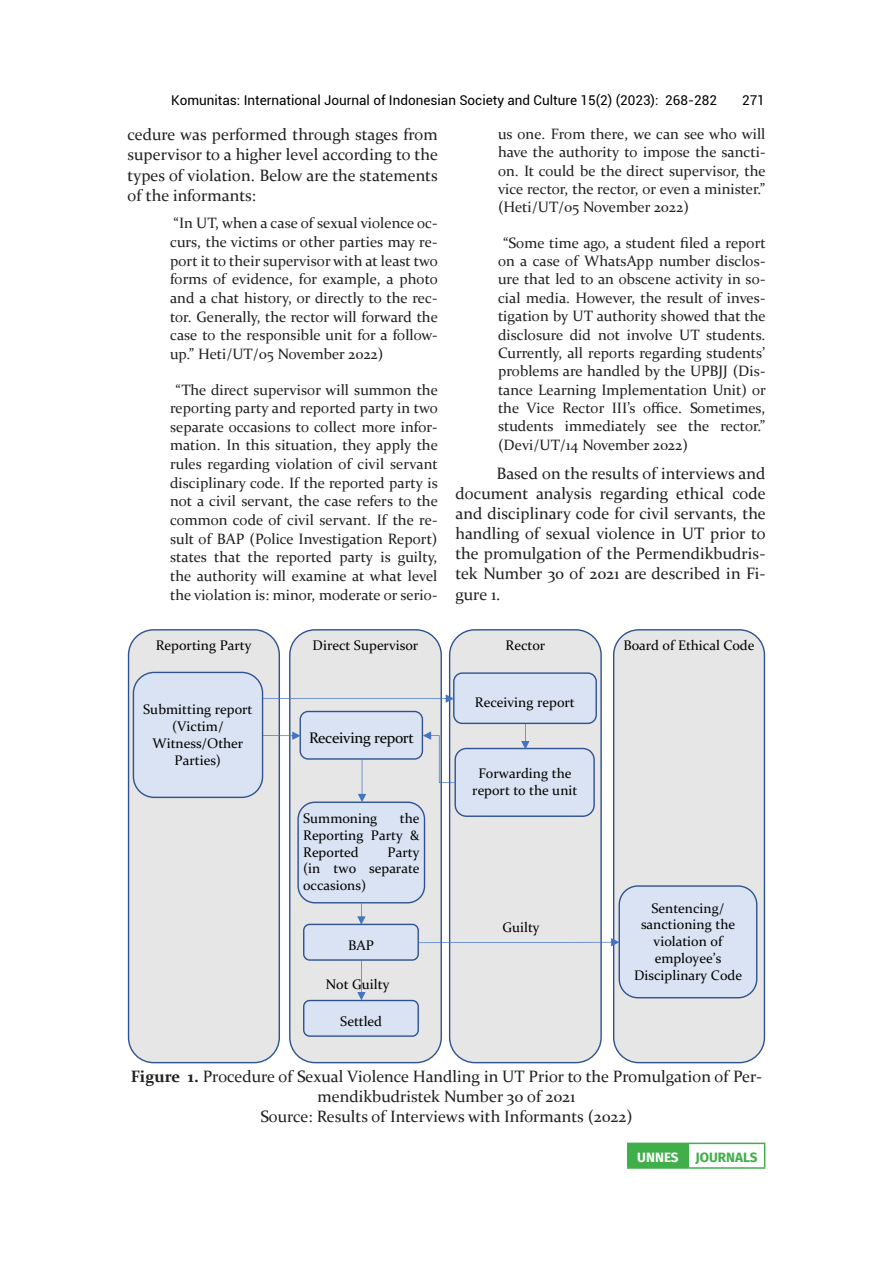
<style>
.page{position:relative;width:893px;height:1263px;background:#fff}
.page>*{position:absolute;margin:0;border:0;box-sizing:border-box;transform-origin:0 0}
.ISI{font:16.5px/20.1px "Constantia";color:#231f20;text-align:justify}
.KETERANGAN_TABEL_GAM{font:16.5px/19.8px "Constantia";color:#231f20;text-align:center}
.t1{font:15.3px "Constantia";letter-spacing:-.025em;color:#000}
.Kutipan{font:15px/18.6px "Constantia";color:#231f20;text-align:justify}
.t2{font:13.95px/16.8px "Constantia";color:#000;text-align:center}
.t3{font:13.5px "Roboto";color:#000}
.t4{font:700 13.5px "Fira Sans";color:#40ae49}
.s1{font-weight:700}
.s2{color:#fff}
</style>
<div class="page">
<div style="left:628px;top:1143px;width:60px;height:25px;background:#40ae49"></div>
<hr style="left:627px;top:1142px;width:61px;height:2px;background:#40ae49">
<svg style="left:627px;top:1144px;width:1px;height:23px"></svg>
<hr style="left:688px;top:1142px;width:77px;height:2px;background:#40ae49">
<svg style="left:764px;top:1144px;width:1px;height:23px"></svg>
<hr style="left:627px;top:1167px;width:61px;height:2px;background:#40ae49">
<hr style="left:688px;top:1167px;width:77px;height:2px;background:#40ae49">
<div style="left:129px;top:630px;width:150px;height:433px;background:#e7e6e6;border-radius:25px"></div>
<div style="left:128px;top:629px;width:152px;height:434px;border:1px solid #2f528f;border-radius:25px"></div>
<div style="left:290px;top:630px;width:151px;height:433px;background:#e7e6e6;border-radius:25px"></div>
<div style="left:289px;top:629px;width:153px;height:434px;border:1px solid #2f528f;border-radius:25px"></div>
<div style="left:450px;top:630px;width:151px;height:433px;background:#e7e6e6;border-radius:25px"></div>
<div style="left:449px;top:629px;width:153px;height:434px;border:1px solid #2f528f;border-radius:25px"></div>
<div style="left:614px;top:630px;width:150px;height:433px;background:#e7e6e6;border-radius:25px"></div>
<div style="left:613px;top:629px;width:152px;height:434px;border:1px solid #2f528f;border-radius:25px"></div>
<div style="left:133px;top:672px;width:130px;height:125px;background:#dae3f3;border-radius:21px"></div>
<div style="left:133px;top:672px;width:130px;height:126px;border:1px solid #2f528f;border-radius:21px"></div>
<div style="left:300px;top:711px;width:122px;height:48px;background:#dae3f3;border-radius:8px"></div>
<div style="left:300px;top:711px;width:123px;height:49px;border:1px solid #2f528f;border-radius:8px"></div>
<div style="left:298px;top:802px;width:126px;height:101px;background:#dae3f3;border-radius:17px"></div>
<div style="left:297px;top:801px;width:128px;height:102px;border:1px solid #2f528f;border-radius:17px"></div>
<div style="left:304px;top:924px;width:114px;height:36px;background:#dae3f3;border-radius:6px"></div>
<div style="left:303px;top:924px;width:116px;height:37px;border:1px solid #2f528f;border-radius:6px"></div>
<div style="left:304px;top:1000px;width:114px;height:36px;background:#dae3f3;border-radius:6px"></div>
<div style="left:303px;top:1000px;width:116px;height:37px;border:1px solid #2f528f;border-radius:6px"></div>
<div style="left:454px;top:673px;width:142px;height:50px;background:#dae3f3;border-radius:8px"></div>
<div style="left:453px;top:672px;width:144px;height:52px;border:1px solid #2f528f;border-radius:8px"></div>
<div style="left:455px;top:748px;width:139px;height:68px;background:#dae3f3;border-radius:11px"></div>
<div style="left:454px;top:748px;width:141px;height:69px;border:1px solid #2f528f;border-radius:11px"></div>
<div style="left:619px;top:886px;width:138px;height:112px;background:#dae3f3;border-radius:19px"></div>
<div style="left:619px;top:885px;width:138px;height:113px;border:1px solid #2f528f;border-radius:19px"></div>
<svg style="left:263px;top:731px;width:38px;height:9px"></svg>
<svg style="left:263px;top:694px;width:191px;height:9px"></svg>
<svg style="left:358px;top:759px;width:8px;height:43px"></svg>
<svg style="left:423px;top:731px;width:33px;height:52px"></svg>
<svg style="left:521px;top:724px;width:9px;height:25px"></svg>
<svg style="left:357px;top:903px;width:9px;height:22px"></svg>
<svg style="left:357px;top:960px;width:9px;height:40px"></svg>
<svg style="left:419px;top:938px;width:200px;height:8px"></svg>
<p class="t3" style="left:171px;top:90px;width:547px">Komunitas: International Journal of Indonesian Society and Culture 15(2) (2023): 268-282</p>
<p class="t3" style="left:742px;top:91px;width:24px">271</p>
<p class="ISI" style="left:128px;top:123px;width:312px">cedure was performed through stages from supervisor to a higher level according to the types of violation. Below are the statements of the informants:</p>
<p class="Kutipan" style="left:170px;top:213px;width:269px">“In UT, when a case of sexual violence oc&shy;curs, the victims or other parties may re&shy;port it to their supervisor with at least two forms of evidence, for example, a photo and a chat history, or directly to the rec&shy;tor. Generally, the rector will forward the case to the responsible unit for a follow&shy;up.” Heti/UT/05 November 2022)</p>
<p class="Kutipan" style="left:170px;top:379px;width:269px;text-align:center">“The direct supervisor will summon the reporting party and reported party in two separate occasions to collect more infor&shy;mation. In this situation, they apply the rules regarding violation of civil servant disciplinary code. If the reported party is not a civil servant, the case refers to the common code of civil servant. If the re&shy;sult of BAP (Police Investigation Report) states that the reported party is guilty, the authority will examine at what level the violation is: minor, moderate or serio-</p>
<p class="Kutipan" style="left:498px;top:124px;width:269px">us one. From there, we can see who will have the authority to impose the sancti&shy;on. It could be the direct supervisor, the vice rector, the rector, or even a minister.” (Heti/UT/05 November 2022)</p>
<p class="Kutipan" style="left:498px;top:233px;width:269px;text-indent:5px">“Some time ago, a student filed a report on a case of WhatsApp number disclos&shy;ure that led to an obscene activity in so&shy;cial media. However, the result of inves&shy;tigation by UT authority showed that the disclosure did not involve UT students.<br>Currently, all reports regarding students’ problems are handled by the UPBJJ (Dis&shy;tance Learning Implementation Unit) or the Vice Rector III’s office. Sometimes, students immediately see the rector.” (Devi/UT/14 November 2022)</p>
<p class="ISI" style="left:455px;top:462px;width:312px;text-indent:41px">Based on the results of interviews and document analysis regarding ethical code and disciplinary code for civil servants, the handling of sexual violence in UT prior to the promulgation of the Permendikbudris&shy;tek Number 30 of 2021 are described in Fi&shy;gure 1.</p>
<p class="t2" style="left:156px;top:636px;width:97px">Reporting Party</p>
<p class="t2" style="left:313px;top:636px;width:107px">Direct Supervisor</p>
<p class="t2" style="left:506px;top:636px;width:41px">Rector</p>
<p class="t2" style="left:623px;top:636px;width:133px">Board of Ethical Code</p>
<p class="t2" style="left:143px;top:700px;width:111px">Submitting report (Victim/<br>Witness/Other<br>Parties)</p>
<p class="t1" style="left:309px;top:727px;width:106px">Receiving report</p>
<p class="t2" style="left:303px;top:809px;width:118px;text-align:justify;text-indent:97px">the Reporting Party &amp; Reported</p>
<p class="t2" style="left:303px;top:809px;width:76px">Summoning</p>
<p class="t2" style="left:303px;top:843px;width:118px;text-align:justify;text-indent:84px">Party (in two separate occasions)</p>
<p class="t2" style="left:348px;top:936px;width:27px">BAP</p>
<p class="t2" style="left:326px;top:975px;width:65px">Not Guilty</p>
<p class="t2" style="left:340px;top:1012px;width:43px">Settled</p>
<p class="t2" style="left:475px;top:693px;width:101px">Receiving report</p>
<p class="t2" style="left:472px;top:764px;width:107px">Forwarding the report to the unit</p>
<p class="t2" style="left:502px;top:918px;width:39px">Guilty</p>
<p class="t2" style="left:634px;top:899px;width:109px">Sentencing/ sanctioning the violation of employee’s<br>Disciplinary Code</p>
<p class="KETERANGAN_TABEL_GAM" style="left:131px;top:1066px;width:633px"><span class="s1">Figure 1.</span> Procedure of Sexual Violence Handling in UT Prior to the Promulgation of Per&shy;mendikbudristek Number 30 of 2021</p>
<p class="KETERANGAN_TABEL_GAM" style="left:260px;top:1105px;width:374px">Source: Results of Interviews with Informants (2022)</p>
<p class="t4" style="left:637px;top:1146px;width:122px"><span class="s2">UNNES</span> JOURNALS</p>
</div>
